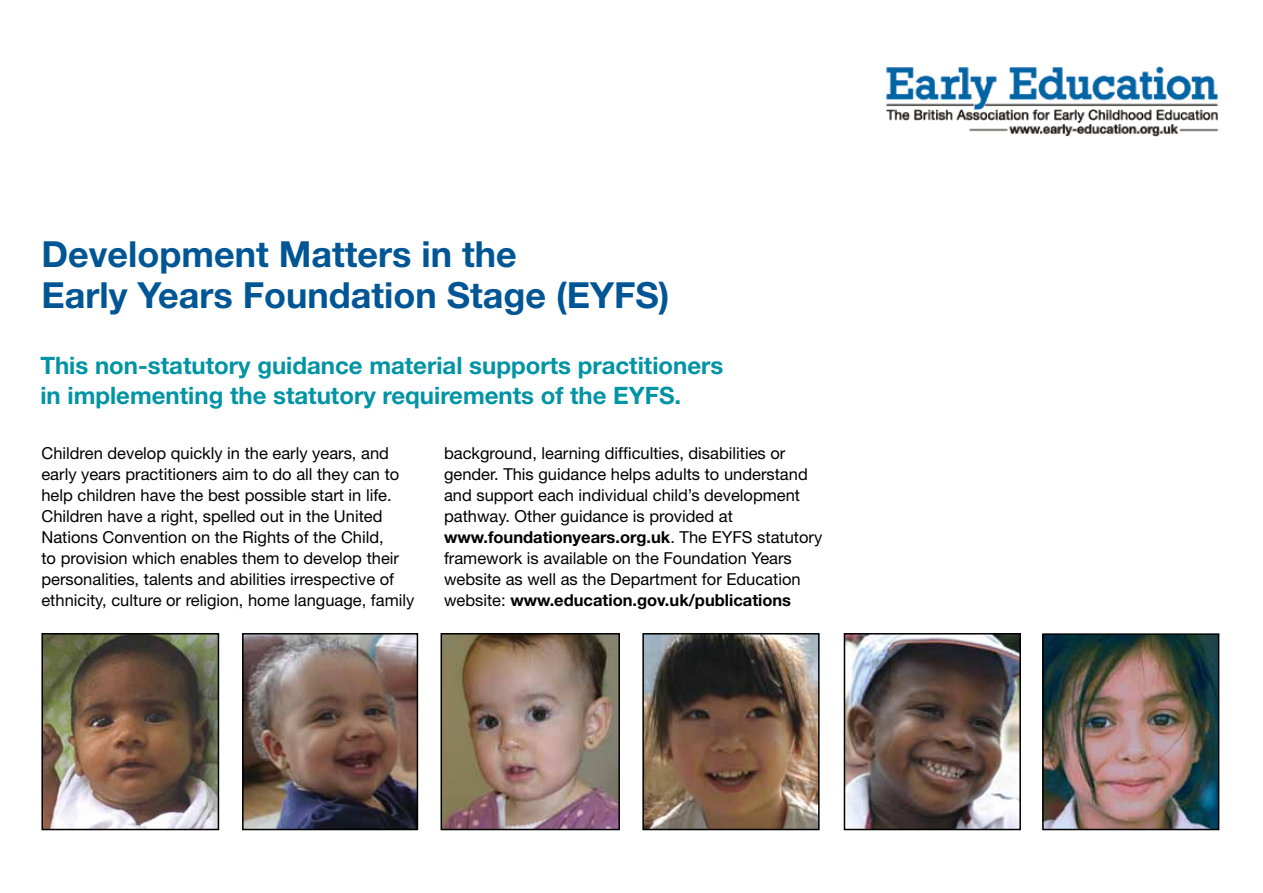
<style>
.page{position:relative;width:1263px;height:893px;background:#fff}
.page>*{position:absolute;margin:0;border:0;box-sizing:border-box;transform-origin:0 0}
.t1{font:700 36px/40.5px "Helvetica Neue";color:#005695}
.t2{font:700 24px/30px "Helvetica Neue";color:#0094a4}
.t3{font:16.5px/21px "Helvetica Neue";color:#000}
.s1{font-weight:700}
</style>
<div class="page">
<img style="left:886px;top:66px;width:332px;height:71px">
<img style="left:44px;top:636px;width:172px;height:191px">
<div style="left:41px;top:633px;width:178px;height:197px;border:2px solid #000"></div>
<img style="left:245px;top:636px;width:170px;height:191px">
<div style="left:242px;top:633px;width:176px;height:197px;border:2px solid #000"></div>
<img style="left:444px;top:636px;width:173px;height:191px">
<div style="left:441px;top:633px;width:179px;height:197px;border:2px solid #000"></div>
<img style="left:645px;top:636px;width:172px;height:191px">
<div style="left:642px;top:633px;width:178px;height:197px;border:2px solid #000"></div>
<img style="left:847px;top:636px;width:171px;height:191px">
<div style="left:844px;top:633px;width:177px;height:197px;border:2px solid #000"></div>
<img style="left:1045px;top:636px;width:171px;height:191px">
<div style="left:1042px;top:633px;width:177px;height:197px;border:2px solid #000"></div>
<h1 class="t1" style="left:41px;top:233px;width:630px">Development Matters in the<br>Early Years Foundation Stage (EYFS)</h1>
<h2 class="t2" style="left:40px;top:350px;width:684px">This non-statutory guidance material supports practitioners in implementing the statutory requirements of the EYFS.</h2>
<p class="t3" style="left:41px;top:442px;width:374px">Children develop quickly in the early years, and early years practitioners aim to do all they can to help children have the best possible start in life.<br>Children have a right, spelled out in the United Nations Convention on the Rights of the Child,<br>to provision which enables them to develop their personalities, talents and abilities irrespective of ethnicity, culture or religion, home language, family</p>
<p class="t3" style="left:444px;top:442px;width:380px">background, learning difficulties, disabilities or gender. This guidance helps adults to understand and support each individual child’s development pathway. Other guidance is provided at <span class="s1">www.foundationyears.org.uk</span>. The EYFS statutory framework is available on the Foundation Years website as well as the Department for Education website: <span class="s1">www.education.gov.uk/publications</span></p>
</div>
